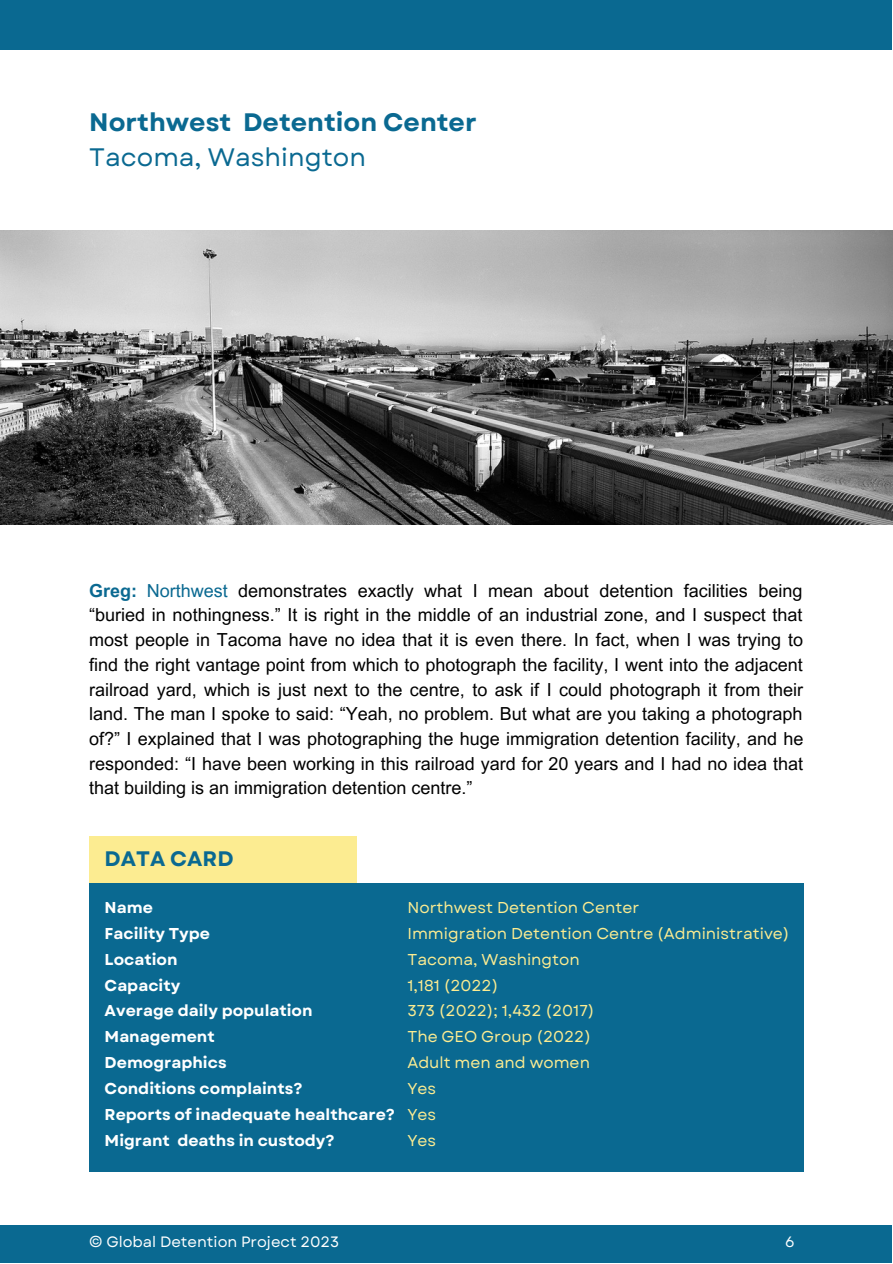
<style>
.page{position:relative;width:893px;height:1264px;background:#fff}
.page>*{position:absolute;margin:0;border:0;box-sizing:border-box;transform-origin:0 0}
.t1{font:700 25.2px "Garet";color:#0a6991}
.t2{font:25.2px "Garet";color:#0a6991}
.t3{font:700 21px "Garet";color:#0a6991}
.t4{font:18px/24.8px "Arial MT Pro";color:#000;text-align:justify}
.t5{font:15.75px/25.8px "Garet";color:#fcec91}
.t6{font:700 15.75px/25.8px "Garet";color:#fff}
.t7{font:15px "Garet";color:#fff}
.s1{font-weight:700;color:#0a6991}
.s2{color:#0a6991}
</style>
<div class="page">
<div style="left:0;top:0;width:891px;height:49px;background:#0a6991"></div>
<div style="left:0;top:1225px;width:891px;height:37px;background:#0a6991"></div>
<div style="left:89px;top:883px;width:714px;height:288px;background:#0a6991"></div>
<div style="left:89px;top:836px;width:268px;height:46px;background:#fcec91"></div>
<img style="left:0;top:230px;width:892px;height:295px">
<h1 class="t1" style="left:89px;top:104px;width:389px">Northwest Detention Center</h1>
<h1 class="t2" style="left:89px;top:139px;width:278px">Tacoma, Washington</h1>
<p class="t4" style="left:89px;top:580px;width:715px"><span class="s1">Greg:</span> <span class="s2">Northwest</span> demonstrates exactly what I mean about detention facilities being “buried in nothingness.” It is right in the middle of an industrial zone, and I suspect that most people in Tacoma have no idea that it is even there. In fact, when I was trying to find the right vantage point from which to photograph the facility, I went into the adjacent railroad yard, which is just next to the centre, to ask if I could photograph it from their land. The man I spoke to said: “Yeah, no problem. But what are you taking a photograph of?” I explained that I was photographing the huge immigration detention facility, and he responded: “I have been working in this railroad yard for 20 years and I had no idea that that building is an immigration detention centre.”</p>
<p class="t3" style="left:105px;top:843px;width:130px">DATA CARD</p>
<p class="t6" style="left:105px;top:894px;width:292px">Name<br>Facility Type<br>Location<br>Capacity<br>Average daily population<br>Management<br>Demographics<br>Conditions complaints?<br>Reports of inadequate healthcare?<br>Migrant deaths in custody?</p>
<p class="t5" style="left:407px;top:894px;width:383px">Northwest Detention Center<br>Immigration Detention Centre (Administrative)<br>Tacoma, Washington<br>1,181 (2022)<br>373 (2022); 1,432 (2017)<br>The GEO Group (2022)<br>Adult men and women<br>Yes<br>Yes<br>Yes</p>
<p class="t7" style="left:89px;top:1231px;width:251px">© Global Detention Project 2023</p>
<p class="t7" style="left:785px;top:1231px;width:11px">6</p>
</div>
